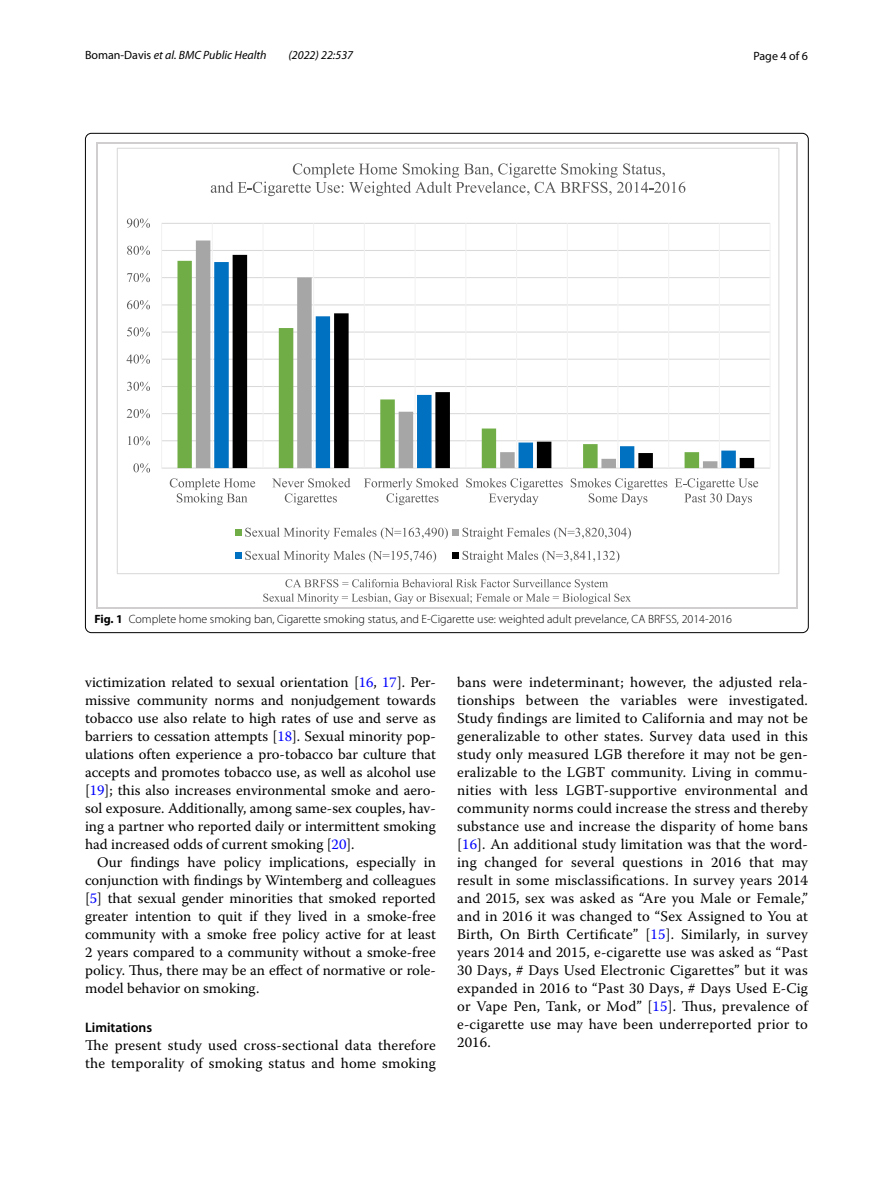
<style>
.page{position:relative;width:893px;height:1187px;background:#fff}
.page>*{position:absolute;margin:0;border:0;box-sizing:border-box;transform-origin:0 0}
.t1{font:14.7px/18px "Warnock Pro";letter-spacing:.01em;color:#000;text-align:justify}
.t2{font:600 13.8px "Myriad Pro";color:#000}
.t3{font:300 12px "Myriad Pro";color:#000}
.t4{font:italic 12px "Myriad Pro";color:#000}
.t5{font:12px "Myriad Pro";color:#000}
.s1{font-style:normal}
.s2{font-weight:700}
.s3{color:#00f}
</style>
<div class="page">
<hr style="left:98px;top:142px;width:698px;height:1px;background:#d0cece">
<hr style="left:97px;top:148px;width:1px;height:428px;background:#d0cece">
<hr style="left:796px;top:148px;width:1px;height:428px;background:#d0cece">
<svg style="left:263px;top:579px;width:368px;height:25px"></svg>
<hr style="left:98px;top:607px;width:698px;height:1px;background:#d0cece">
<svg style="left:97px;top:576px;width:1px;height:32px"></svg>
<svg style="left:796px;top:576px;width:1px;height:32px"></svg>
<hr style="left:162px;top:467px;width:608px;height:1px;background:#d9d9d9">
<hr style="left:162px;top:440px;width:608px;height:1px;background:#d9d9d9">
<hr style="left:162px;top:413px;width:608px;height:1px;background:#d9d9d9">
<hr style="left:162px;top:386px;width:608px;height:1px;background:#d9d9d9">
<hr style="left:162px;top:358px;width:608px;height:2px;background:#d9d9d9">
<hr style="left:162px;top:331px;width:608px;height:1px;background:#d9d9d9">
<hr style="left:162px;top:304px;width:608px;height:1px;background:#d9d9d9">
<hr style="left:162px;top:277px;width:608px;height:1px;background:#d9d9d9">
<hr style="left:162px;top:250px;width:608px;height:1px;background:#d9d9d9">
<hr style="left:162px;top:223px;width:608px;height:1px;background:#d9d9d9">
<hr style="left:161px;top:223px;width:1px;height:245px;background:#f2f2f2">
<hr style="left:212px;top:223px;width:1px;height:245px;background:#f2f2f2">
<hr style="left:263px;top:223px;width:1px;height:245px;background:#f2f2f2">
<hr style="left:313px;top:223px;width:1px;height:245px;background:#f2f2f2">
<hr style="left:364px;top:223px;width:1px;height:245px;background:#f2f2f2">
<hr style="left:415px;top:223px;width:1px;height:245px;background:#f2f2f2">
<hr style="left:465px;top:223px;width:1px;height:245px;background:#f2f2f2">
<hr style="left:516px;top:223px;width:1px;height:245px;background:#f2f2f2">
<hr style="left:567px;top:223px;width:1px;height:245px;background:#f2f2f2">
<hr style="left:617px;top:223px;width:1px;height:245px;background:#f2f2f2">
<hr style="left:668px;top:223px;width:1px;height:245px;background:#f2f2f2">
<hr style="left:719px;top:223px;width:1px;height:245px;background:#f2f2f2">
<hr style="left:770px;top:223px;width:1px;height:245px;background:#f2f2f2">
<svg style="left:177px;top:261px;width:19px;height:207px;fill:#70ad47"></svg>
<svg style="left:196px;top:240px;width:68px;height:228px;fill:#a6a6a6"></svg>
<svg style="left:214px;top:262px;width:19px;height:206px;fill:#0070c0"></svg>
<svg style="left:233px;top:255px;width:521px;height:213px"></svg>
<svg style="left:133px;top:463px;width:17px;height:9px"></svg>
<svg style="left:128px;top:436px;width:22px;height:9px"></svg>
<svg style="left:127px;top:409px;width:23px;height:9px"></svg>
<svg style="left:127px;top:381px;width:23px;height:10px"></svg>
<svg style="left:127px;top:354px;width:23px;height:10px"></svg>
<svg style="left:127px;top:327px;width:23px;height:9px"></svg>
<svg style="left:127px;top:300px;width:23px;height:9px"></svg>
<svg style="left:127px;top:273px;width:23px;height:9px"></svg>
<svg style="left:127px;top:246px;width:23px;height:9px"></svg>
<svg style="left:127px;top:218px;width:23px;height:10px"></svg>
<svg style="left:211px;top:163px;width:474px;height:33px"></svg>
<div style="left:235px;top:529px;width:7px;height:6px;background:#70ad47"></div>
<svg style="left:245px;top:527px;width:203px;height:12px"></svg>
<div style="left:452px;top:529px;width:7px;height:6px;background:#a6a6a6"></div>
<svg style="left:463px;top:527px;width:168px;height:12px"></svg>
<div style="left:235px;top:552px;width:7px;height:6px;background:#0070c0"></div>
<svg style="left:245px;top:550px;width:191px;height:12px"></svg>
<div style="left:452px;top:552px;width:7px;height:6px;background:#000"></div>
<svg style="left:463px;top:550px;width:156px;height:12px"></svg>
<svg style="left:272px;top:478px;width:78px;height:9px"></svg>
<svg style="left:170px;top:478px;width:85px;height:27px"></svg>
<svg style="left:285px;top:493px;width:52px;height:12px"></svg>
<svg style="left:364px;top:478px;width:95px;height:27px"></svg>
<svg style="left:466px;top:478px;width:97px;height:27px"></svg>
<svg style="left:571px;top:478px;width:96px;height:27px"></svg>
<svg style="left:675px;top:478px;width:83px;height:27px"></svg>
<p class="t4" style="left:85px;top:48px;width:183px"><span class="s1">Boman‑Davis</span> et al. BMC Public Health</p>
<p class="t4" style="left:288px;top:48px;width:66px">(2022) 22:537</p>
<p class="t5" style="left:753px;top:48px;width:56px">Page 4 of 6</p>
<p class="t3" style="left:94px;top:612px;width:639px"><span class="s2">Fig. 1</span> Complete home smoking ban, Cigarette smoking status, and E-Cigarette use: weighted adult prevelance, CA BRFSS, 2014-2016</p>
<p class="t1" style="left:85px;top:672px;width:352px">victimization related to sexual orientation [<span class="s3">16</span>, <span class="s3">17</span>]. Per&shy;missive community norms and nonjudgement towards tobacco use also relate to high rates of use and serve as barriers to cessation attempts [<span class="s3">18</span>]. Sexual minority pop&shy;ulations often experience a pro-tobacco bar culture that accepts and promotes tobacco use, as well as alcohol use [<span class="s3">19</span>]; this also increases environmental smoke and aero&shy;sol exposure. Additionally, among same-sex couples, hav&shy;ing a partner who reported daily or intermittent smoking had increased odds of current smoking [<span class="s3">20</span>].</p>
<p class="t1" style="left:85px;top:852px;width:352px;text-indent:12px">Our findings have policy implications, especially in conjunction with findings by Wintemberg and colleagues [<span class="s3">5</span>] that sexual gender minorities that smoked reported greater intention to quit if they lived in a smoke-free community with a smoke free policy active for at least 2 years compared to a community without a smoke-free policy. Thus, there may be an effect of normative or role&shy;model behavior on smoking.</p>
<p class="t2" style="left:85px;top:1018px;width:69px">Limitations</p>
<p class="t1" style="left:85px;top:1036px;width:352px">The present study used cross-sectional data therefore the temporality of smoking status and home smoking</p>
<p class="t1" style="left:457px;top:672px;width:352px">bans were indeterminant; however, the adjusted rela&shy;tionships between the variables were investigated.<br>Study findings are limited to California and may not be generalizable to other states. Survey data used in this study only measured LGB therefore it may not be gen&shy;eralizable to the LGBT community. Living in commu&shy;nities with less LGBT-supportive environmental and community norms could increase the stress and thereby substance use and increase the disparity of home bans [<span class="s3">16</span>]. An additional study limitation was that the word&shy;ing changed for several questions in 2016 that may result in some misclassifications. In survey years 2014 and 2015, sex was asked as “Are you Male or Female,” and in 2016 it was changed to “Sex Assigned to You at Birth, On Birth Certificate” [<span class="s3">15</span>]. Similarly, in survey years 2014 and 2015, e-cigarette use was asked as “Past 30 Days, # Days Used Electronic Cigarettes” but it was expanded in 2016 to “Past 30 Days, # Days Used E-Cig or Vape Pen, Tank, or Mod” [<span class="s3">15</span>]. Thus, prevalence of e-cigarette use may have been underreported prior to 2016.</p>
</div>
